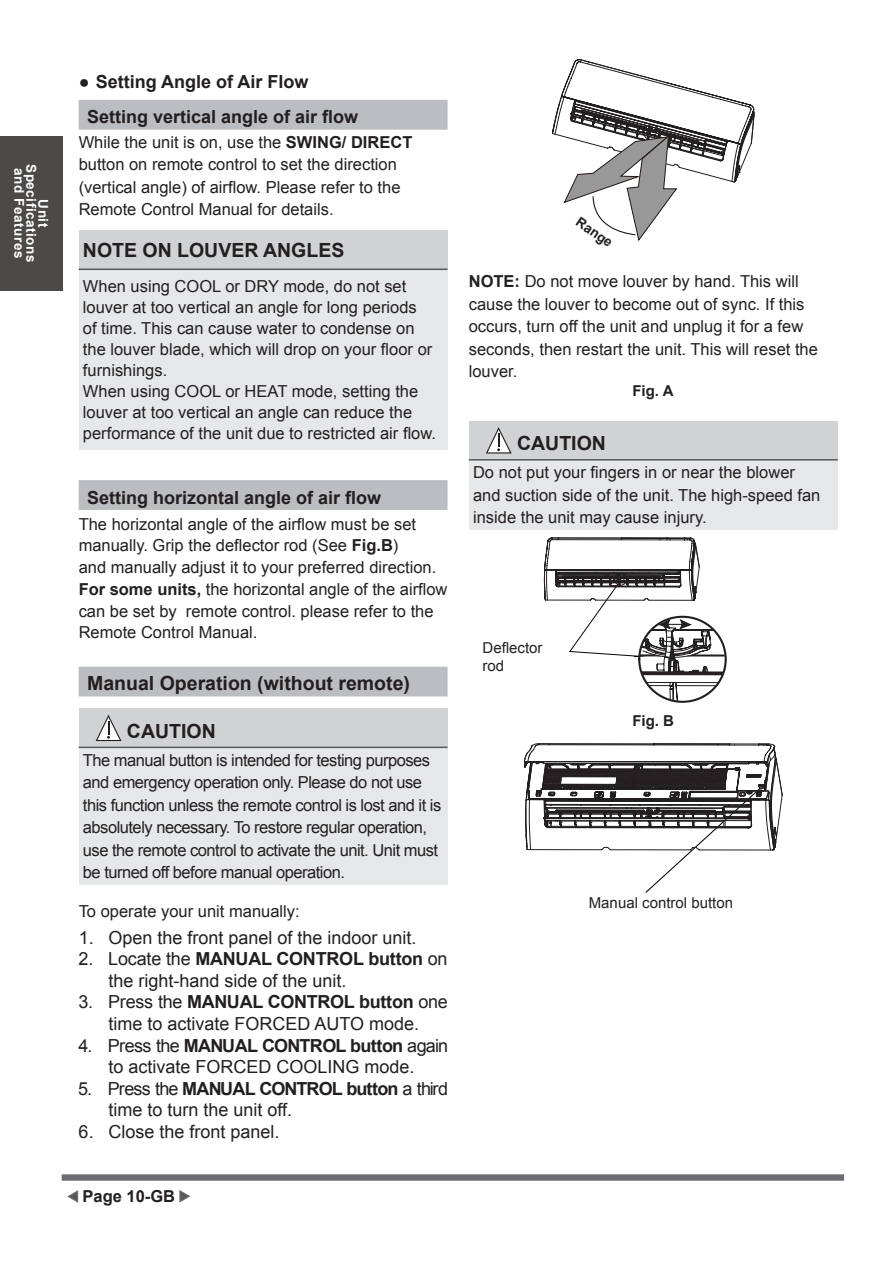
<style>
.page{position:relative;width:893px;height:1263px;background:#fff}
.page>*{position:absolute;margin:0;border:0;box-sizing:border-box;transform-origin:0 0}
.基本{font:700 19.5px "Arial";color:#231f20}
.T2{font:700 19.5px "Arial";color:#231f20}
.t1{font:18px/21.6px "Arial";color:#231f20}
.T2-2{font:700 18px "Arial";color:#231f20}
.基本-2{font:16.5px/22.5px "Arial";color:#231f20}
.基本-3{font:16.5px/22.5px "Arial";letter-spacing:-.03em;color:#231f20}
.t2{font:700 16.5px "Arial";color:#231f20}
.基本-4{font:15px/18px "Arial";color:#231f20}
.基本-5{font:700 15px "Arial";color:#231f20}
.t3{font:700 13.5px "Arial";letter-spacing:.04em;color:#fff}
.基本-6{font:700 13.5px "Arial";color:#231f20}
.s1{font-weight:400}
.s2{font-weight:700}
</style>
<div class="page">
<div style="left:62px;top:1174px;width:782px;height:7px;background:#6c6d70"></div>
<div style="left:0;top:136px;width:62px;height:155px;background:#4c4a49"></div>
<svg style="left:68px;top:1190px;width:10px;height:13px"></svg>
<svg style="left:179px;top:1190px;width:11px;height:12px"></svg>
<div style="left:79px;top:100px;width:369px;height:30px;background:#bcbdc0"></div>
<div style="left:79px;top:480px;width:369px;height:30px;background:#bcbdc0"></div>
<div style="left:79px;top:667px;width:369px;height:29px;background:#bcbdc0"></div>
<div style="left:79px;top:230px;width:369px;height:39px;background:#d1d2d4"></div>
<div style="left:79px;top:269px;width:369px;height:181px;background:#e6e7e9"></div>
<hr style="left:79px;top:269px;width:369px;height:1px;background:#57585a">
<div style="left:79px;top:708px;width:369px;height:39px;background:#d1d2d4"></div>
<div style="left:79px;top:747px;width:369px;height:138px;background:#e6e7e9"></div>
<hr style="left:79px;top:747px;width:369px;height:1px;background:#57585a">
<svg style="left:96px;top:715px;width:26px;height:26px"></svg>
<svg style="left:552px;top:60px;width:202px;height:181px"></svg>
<div style="left:469px;top:421px;width:369px;height:39px;background:#d1d2d4"></div>
<div style="left:469px;top:460px;width:369px;height:70px;background:#e6e7e9"></div>
<hr style="left:469px;top:459px;width:369px;height:2px;background:#57585a">
<svg style="left:486px;top:427px;width:26px;height:26px"></svg>
<svg style="left:544px;top:538px;width:183px;height:165px"></svg>
<svg style="left:524px;top:743px;width:258px;height:150px"></svg>
<p class="t3" style="left:40px;top:164px;width:100px;rotate:90deg">Specifications</p>
<p class="t3" style="left:28px;top:168px;width:91px;rotate:90deg">and Features</p>
<p class="t3" style="left:52px;top:199px;width:29px;rotate:90deg">Unit</p>
<p class="T2-2" style="left:79px;top:69px;width:231px"><span class="s1">●</span> Setting Angle of Air Flow</p>
<p class="T2-2" style="left:87px;top:105px;width:273px">Setting vertical angle of air flow</p>
<p class="基本-2" style="left:79px;top:131px;width:335px">While the unit is on, use the <span class="s2">SWING/ DIRECT </span>button on remote control to set the direction (vertical angle) of airflow. Please refer to the Remote Control Manual for details.</p>
<p class="基本" style="left:83px;top:237px;width:263px">NOTE ON LOUVER ANGLES</p>
<p class="基本-2" style="left:83px;top:276px;width:351px;line-height:21px">When using COOL or DRY mode, do not set louver at too vertical an angle for long periods of time. This can cause water to condense on the louver blade, which will drop on your floor or furnishings.</p>
<p class="基本-2" style="left:83px;top:381px;width:355px;line-height:21px">When using COOL or HEAT mode, setting the louver at too vertical an angle can reduce the performance of the unit due to restricted air flow.</p>
<p class="T2-2" style="left:87px;top:486px;width:296px">Setting horizontal angle of air flow</p>
<p class="基本-2" style="left:79px;top:513px;width:339px;line-height:21.8px">The horizontal angle of the airflow must be set manually. Grip the deflector rod (See <span class="s2">Fig.B</span>)</p>
<p class="基本-2" style="left:79px;top:556px;width:359px">and manually adjust it to your preferred direction.</p>
<p class="基本-2" style="left:79px;top:578px;width:370px;line-height:21.8px"><span class="s2">For some units,</span> the horizontal angle of the airflow can be set by remote control. please refer to the<br>Remote Control Manual.</p>
<p class="T2" style="left:87px;top:670px;width:324px">Manual Operation (without remote)</p>
<p class="基本" style="left:127px;top:718px;width:90px">CAUTION</p>
<p class="基本-3" style="left:83px;top:749px;width:360px">The manual button is intended for testing purposes and emergency operation only. Please do not use this function unless the remote control is lost and it is absolutely necessary. To restore regular operation, use the remote control to activate the unit. Unit must be turned off before manual operation.</p>
<p class="基本-2" style="left:79px;top:900px;width:223px">To operate your unit manually:</p>
<p class="t1" style="left:79px;top:927px;width:339px">1. Open the front panel of the indoor unit.</p>
<p class="t1" style="left:108px;top:948px;width:341px;text-indent:-30px">2. Locate the <span class="s2">MANUAL CONTROL button</span> on the right-hand side of the unit.</p>
<p class="t1" style="left:79px;top:991px;width:371px;text-align:center">3. Press the <span class="s2">MANUAL CONTROL button</span> one time to activate FORCED AUTO mode.</p>
<p class="t1" style="left:79px;top:1035px;width:371px;text-align:center">4. Press the <span class="s2">MANUAL CONTROL button</span> again to activate FORCED COOLING mode.</p>
<p class="t1" style="left:108px;top:1078px;width:341px;text-indent:-30px">5. Press the <span class="s2">MANUAL CONTROL button</span> a third time to turn the unit off.</p>
<p class="t1" style="left:79px;top:1121px;width:202px">6. Close the front panel.</p>
<p class="t2" style="left:82px;top:1185px;width:94px">Page 10-GB</p>
<p class="基本-6" style="left:583px;top:213px;width:43px;rotate:35deg">Range</p>
<p class="基本-2" style="left:469px;top:271px;width:351px"><span class="s2">NOTE:</span> Do not move louver by hand. This will cause the louver to become out of sync. If this occurs, turn off the unit and unplug it for a few seconds, then restart the unit. This will reset the louver.</p>
<p class="基本-5" style="left:632px;top:381px;width:43px">Fig. A</p>
<p class="基本" style="left:517px;top:430px;width:90px">CAUTION</p>
<p class="基本-2" style="left:473px;top:461px;width:349px">Do not put your fingers in or near the blower and suction side of the unit. The high-speed fan inside the unit may cause injury.</p>
<p class="基本-4" style="left:483px;top:639px;width:62px">Deflector rod</p>
<p class="基本-5" style="left:632px;top:710px;width:43px">Fig. B</p>
<p class="基本-4" style="left:589px;top:894px;width:146px">Manual control button</p>
</div>
